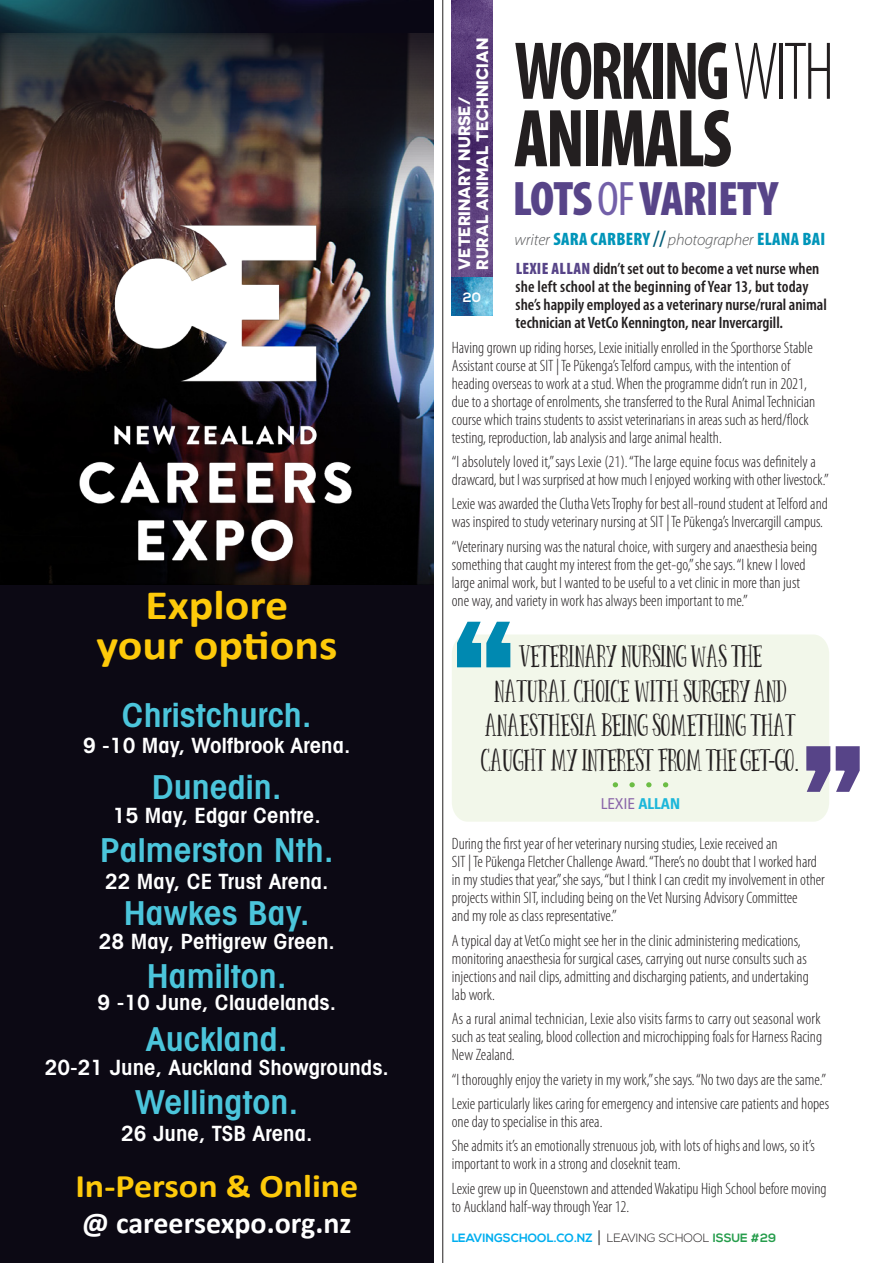
<style>
.page{position:relative;width:893px;height:1263px;background:#fff}
.page>*{position:absolute;margin:0;border:0;box-sizing:border-box;transform-origin:0 0}
.BODY_COPY-Myriad_Pro{font:700 condensed 82.8px "Myriad Pro";letter-spacing:-.045em;color:#231f20;scale:.85 1}
.BODY_COPY-Myriad_Pro-2{font:900 condensed 82.8px "Myriad Pro";letter-spacing:-.03em;color:#231f20;scale:.87 1}
.BODY_COPY-Myriad_Pro-3{font:900 condensed 48.75px "Myriad Pro";letter-spacing:-.02em;color:#574488}
.t1{font:700 42px/39.8px "Calibri";color:#feca0a;text-align:center;scale:1.09 1}
.t2{font:600 condensed 33px "Avant Garde";color:#4bc5db;scale:1.09 1}
.t3{font:700 33px "Calibri";color:#feca0a;scale:1.09 1}
.t4{font:700 30px "Calibri";color:#fff}
.BODY_INTRO-Myriad_Pr{font:27px/34.5px "Panda Tired Caps";letter-spacing:-.005em;color:#231f20;text-align:center}
.t5{font:600 condensed 21px "Avant Garde";color:#fff;scale:1.09 1}
.BODY_COPY-Myriad_Pro-4{font:900 condensed 18px "Myriad Pro";letter-spacing:.015em;color:#0095b9}
.BODY_COPY_issue__6{font:300 condensed 16.5px/18px "Myriad Pro";color:#231f20}
.BODY_COPY_issue__6-2{font:600 condensed 16.5px/18px "Myriad Pro";color:#231f20}
.t6{font:700 16.5px/18px "Novecentosanswide";color:#fff}
.BODY_INTRO-Myriad_Pr-2{font:condensed 15px "Univers";color:#8a66a9}
.t7{font:700 13.5px "Nexa";color:#fff}
.t8{font:700 12px "Nexa";color:#00aeef}
.s1{font-weight:300}
.s2{font-weight:400;color:#7360a9}
.s3{font-weight:300;font-style:italic;font-stretch:normal;font-size:16.5px;color:#57585a}
.s4{font-weight:600;font-size:22.5px;color:#005c78}
.s5{font-weight:900;color:#574488}
.s6{font-family:"Univers";font-weight:300;font-stretch:condensed}
.s7{font-weight:700;color:#1cb7da}
.s8{font-weight:300;font-size:18px;color:#231f20}
.s9{font-weight:300;color:#231f20}
.s10{color:#269d4c}
</style>
<div class="page">
<svg style="left:452px;top:0;width:40px;height:277px;background:#5c3f7c"></svg>
<svg style="left:452px;top:277px;width:40px;height:38px;background:#418cb8"></svg>
<hr style="left:442px;top:0;width:1px;height:1263px;background:#231f20">
<div style="left:452px;top:634px;width:377px;height:188px;background:#f2f7ea"></div>
<svg style="left:613px;top:782px;width:5px;height:5px"></svg>
<svg style="left:629px;top:782px;width:6px;height:5px"></svg>
<svg style="left:646px;top:782px;width:5px;height:5px"></svg>
<svg style="left:663px;top:782px;width:5px;height:5px"></svg>
<svg style="left:836px;top:746px;width:24px;height:46px"></svg>
<svg style="left:806px;top:746px;width:24px;height:46px"></svg>
<svg style="left:457px;top:622px;width:53px;height:45px;background:#44a8c3"></svg>
<div style="left:0;top:585px;width:434px;height:678px;background:#0c0914"></div>
<img style="left:0;top:0;width:434px;height:34px">
<img style="left:0;top:34px;width:434px;height:551px">
<img style="left:43px;top:184px;width:345px;height:417px">
<p class="t1" style="left:96px;top:586px;width:223px">Explore<br>your options</p>
<p class="t2" style="left:122px;top:694px;width:176px">Christchurch.</p>
<p class="t5" style="left:83px;top:732px;width:247px">9 -10 May, Wolfbrook Arena.</p>
<p class="t2" style="left:152px;top:767px;width:121px">Dunedin.</p>
<p class="t5" style="left:113px;top:802px;width:192px">15 May, Edgar Centre.</p>
<p class="t2" style="left:100px;top:830px;width:216px">Palmerston Nth.</p>
<p class="t5" style="left:105px;top:869px;width:207px">22 May, CE Trust Arena.</p>
<p class="t2" style="left:124px;top:893px;width:172px">Hawkes Bay.</p>
<p class="t5" style="left:99px;top:928px;width:218px">28 May, Pettigrew Green.</p>
<p class="t2" style="left:147px;top:956px;width:130px">Hamilton.</p>
<p class="t5" style="left:98px;top:990px;width:220px">9 -10 June, Claudelands.</p>
<p class="t2" style="left:146px;top:1019px;width:132px">Auckland.</p>
<p class="t5" style="left:45px;top:1055px;width:317px">20-21 June, Auckland Showgrounds.</p>
<p class="t2" style="left:135px;top:1082px;width:151px">Wellington.</p>
<p class="t5" style="left:121px;top:1121px;width:177px">26 June, TSB Arena.</p>
<p class="t3" style="left:75px;top:1165px;width:261px">In-Person &amp; Online</p>
<p class="t4" style="left:82px;top:1204px;width:271px">@ careersexpo.org.nz</p>
<p class="t6" style="left:455px;top:270px;width:233px;rotate:-90deg">VETERINARY NURSE/<br>RURAL ANIMAL TECHNICIAN</p>
<p class="t7" style="left:463px;top:289px;width:20px">20</p>
<p class="BODY_COPY-Myriad_Pro" style="left:514px;top:19px;width:378px">WORKING <span class="s1">WITH</span></p>
<p class="BODY_COPY-Myriad_Pro-2" style="left:514px;top:86px;width:251px">ANIMALS</p>
<p class="BODY_COPY-Myriad_Pro-3" style="left:513px;top:168px;width:266px">LOTS <span class="s2">OF</span>VARIETY</p>
<p class="BODY_COPY-Myriad_Pro-4" style="left:514px;top:227px;width:312px"><span class="s3">writer</span> SARA CARBERY <span class="s4">//</span> <span class="s3">photographer</span> ELANA BAI</p>
<p class="BODY_COPY_issue__6-2" style="left:516px;top:260px;width:313px"><span class="s5">LEXIE ALLAN</span> didn’t set out to become a vet nurse when she left school at the beginning of Year 13, but today she’s happily employed as a veterinary nurse/rural animal technician at VetCo Kennington, near Invercargill.</p>
<p class="BODY_COPY_issue__6" style="left:452px;top:338px;width:365px">Having grown up riding horses, Lexie initially enrolled in the Sporthorse Stable Assistant course at SIT | Te Pūkenga’s Telford campus, with the intention of heading overseas to work at a stud. When the programme didn’t run in 2021, due to a shortage of enrolments, she transferred to the Rural Animal Technician course which trains students to assist veterinarians in areas such as herd/flock testing, reproduction, lab analysis and large animal health.</p>
<p class="BODY_COPY_issue__6" style="left:452px;top:452px;width:379px">“I absolutely loved it,” says Lexie (21). “The large equine focus was definitely a drawcard, but I was surprised at how much I enjoyed working with other livestock.”</p>
<p class="BODY_COPY_issue__6" style="left:452px;top:495px;width:378px">Lexie was awarded the Clutha Vets Trophy for best all-round student at Telford and was inspired to study veterinary nursing at SIT | Te Pūkenga’s Invercargill campus.</p>
<p class="BODY_COPY_issue__6" style="left:452px;top:537px;width:367px">“Veterinary nursing was the natural choice, with surgery and anaesthesia being something that caught my interest from the get-go,” she says. “I knew I loved large animal work, but I wanted to be useful to a vet clinic in more than just one way, and variety in work has always been important to me.”</p>
<p class="BODY_INTRO-Myriad_Pr" style="left:481px;top:640px;width:320px">VETERINARY NURSING WAS THE<br>NATURAL CHOICE WITH SURGERY AND<br>ANAESTHESIA BEING SOMETHING THAT<br>CAUGHT MY INTEREST FROM THEGET<span class="s6">-</span>GO<span class="s6">.</span></p>
<p class="BODY_INTRO-Myriad_Pr-2" style="left:601px;top:794px;width:81px">LEXIE <span class="s7">ALLAN</span></p>
<p class="BODY_COPY_issue__6" style="left:452px;top:835px;width:375px">During the first year of her veterinary nursing studies, Lexie received an<br>SIT | Te Pūkenga Fletcher Challenge Award. “There’s no doubt that I worked hard in my studies that year,” she says, “but I think I can credit my involvement in other projects within SIT, including being on the Vet Nursing Advisory Committee<br>and my role as class representative.”</p>
<p class="BODY_COPY_issue__6" style="left:452px;top:931px;width:358px">A typical day at VetCo might see her in the clinic administering medications, monitoring anaesthesia for surgical cases, carrying out nurse consults such as injections and nail clips, admitting and discharging patients, and undertaking lab work.</p>
<p class="BODY_COPY_issue__6" style="left:452px;top:1010px;width:372px;text-align:justify">As a rural animal technician, Lexie also visits farms to carry out seasonal work such as teat sealing, blood collection and microchipping foals for Harness Racing New Zealand.</p>
<p class="BODY_COPY_issue__6" style="left:452px;top:1070px;width:376px">“I thoroughly enjoy the variety in my work,” she says. “No two days are the same.”</p>
<p class="BODY_COPY_issue__6" style="left:452px;top:1094px;width:379px">Lexie particularly likes caring for emergency and intensive care patients and hopes one day to specialise in this area.</p>
<p class="BODY_COPY_issue__6" style="left:452px;top:1137px;width:365px">She admits it’s an emotionally strenuous job, with lots of highs and lows, so it’s important to work in a strong and closeknit team.</p>
<p class="BODY_COPY_issue__6" style="left:452px;top:1179px;width:376px">Lexie grew up in Queenstown and attended Wakatipu High School before moving to Auckland half-way through Year 12.</p>
<p class="t8" style="left:452px;top:1231px;width:326px">LEAVINGSCHOOL.CO.NZ <span class="s8">|</span> <span class="s9">LEAVING SCHOOL</span> <span class="s10">ISSUE #29</span></p>
</div>
